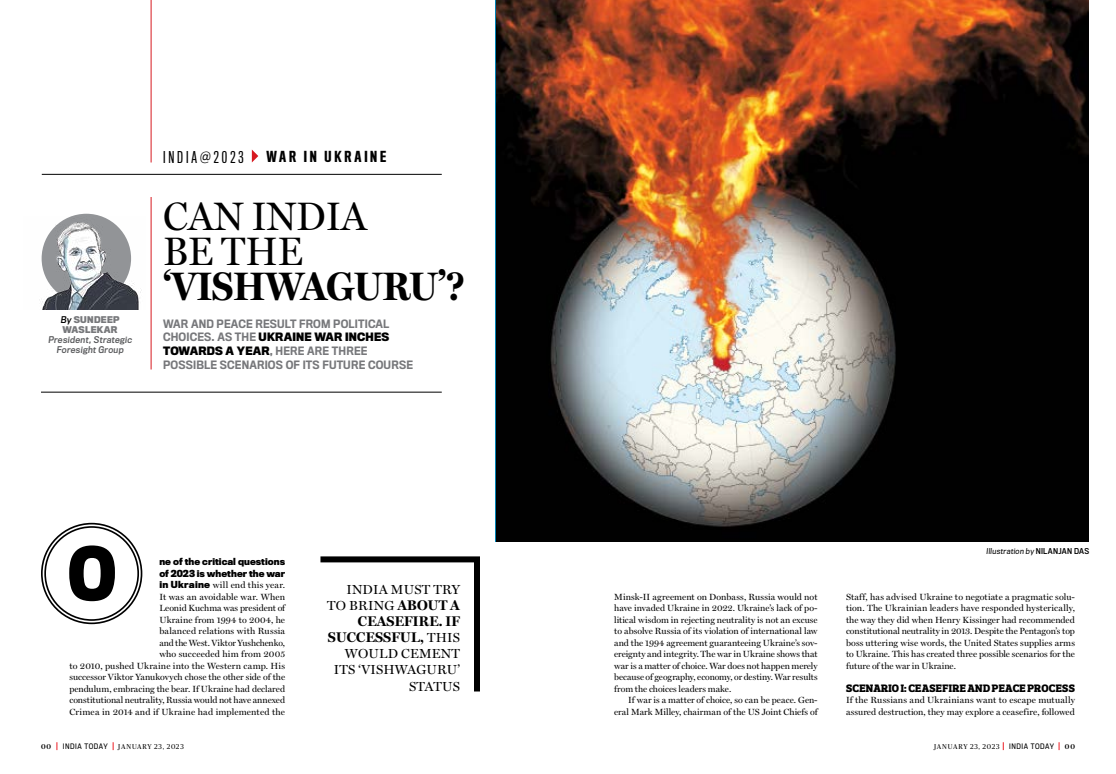
<style>
.page{position:relative;width:1116px;height:774px;background:#fff}
.page>*{position:absolute;margin:0;border:0;box-sizing:border-box;transform-origin:0 0}
.t1{font:700 68.3px "Titling Gothic FB Narrow";color:#000;scale:.9 1}
.t2{font:39.9px/35px "Miller Display";letter-spacing:-.005em;color:#000;scale:.95 1}
.t3{font:700 39.9px "Miller Display";letter-spacing:-.005em;color:#000;scale:.95 1}
.t4{font:15px "Titling Gothic FB Comp";letter-spacing:.185em;color:#000;scale:1.09 1}
.t5{font:700 14.1px/16.1px "Miller Display";letter-spacing:.015em;color:#000;text-align:right}
.t6{font:500 14px "Titling Gothic FB Comp";letter-spacing:.18em;color:#000;scale:1.09 1}
.t7{font:13.2px/16.1px "Miller Display";letter-spacing:.015em;color:#000;text-align:right}
.t8{font:900 11px "Prelo Slab";letter-spacing:.025em;color:#000}
.t9{font:500 10.7px/13.9px "Titling Gothic FB Narrow";letter-spacing:.015em;color:#77787b}
.t10{font:9px/11.5px "Miller Display";letter-spacing:.01em;color:#000;text-align:right}
.t11{font:700 9px/11.5px "Titling Gothic FB Narrow";letter-spacing:.005em;color:#000}
.t12{font:8.6px/10px "Titling Gothic FB Narrow Standard";color:#58595b;text-align:center}
.t13{font:700 8.6px/10px "Titling Gothic FB Narrow";letter-spacing:.035em;color:#77787b}
.t14{font:7.5px "Titling Gothic FB Narrow";color:#000}
.t15{font:7px "Publico Headline";letter-spacing:.11em;color:#000}
.t16{font:7px "Titling Gothic FB Narrow";letter-spacing:.08em;color:#000}
.t17{font:500 7px "Publico Headline";color:#000}
.s1{font-family:"Titling Gothic FB Narrow Standard";font-weight:400;color:#000}
.s2{font-weight:700;color:#000}
.s3{font-family:"Titling Gothic FB Narrow";font-weight:700}
.s4{font-weight:700;font-size:14.1px}
.s5{font-weight:400;font-size:13.2px}
.s6{font-family:"Titling Gothic FB Narrow Standard"}
</style>
<div class="page">
<div style="left:41px;top:523px;width:101px;height:101px;border:2px solid #000;border-radius:50%"></div>
<div style="left:44px;top:526px;width:95px;height:95px;border:2px solid #000;border-radius:50%"></div>
<img style="left:496px;top:0;width:593px;height:542px">
<hr style="left:151px;top:0;width:1px;height:162px;background:#d71920">
<hr style="left:151px;top:197px;width:1px;height:173px;background:#d71920">
<svg style="left:320px;top:556px;width:160px;height:136px"></svg>
<hr style="left:42px;top:174px;width:400px;height:1px;background:#000">
<hr style="left:41px;top:392px;width:401px;height:1px;background:#000">
<svg style="left:252px;top:150px;width:6px;height:13px"></svg>
<img style="left:39px;top:217px;width:103px;height:93px">
<h3 class="t4" style="left:163px;top:148px;width:75px">INDIA@2023</h3>
<h3 class="t6" style="left:267px;top:148px;width:111px">WAR IN UKRAINE</h3>
<p class="t13" style="left:60px;top:315px;width:61px"><span class="s1">By</span>SUNDEEP<br>WASLEKAR</p>
<p class="t12" style="left:48px;top:335px;width:87px">President, Strategic<br>Foresight Group</p>
<h2 class="t2" style="left:163px;top:198px;width:216px">CAN INDIA<br>BE THE</h2>
<h2 class="t3" style="left:163px;top:262px;width:319px">‘VISHWAGURU’?</h2>
<p class="t9" style="left:163px;top:317px;width:251px">WAR AND PEACE RESULT FROM POLITICAL CHOICES. AS THE <span class="s2">UKRAINE WAR INCHES TOWARDS A YEAR</span>, HERE ARE THREE POSSIBLE SCENARIOS OF ITS FUTURE COURSE</p>
<h1 class="t1" style="left:68px;top:535px;width:55px">O</h1>
<p class="t11" style="left:159px;top:556px;width:127px">ne of the critical questions of 2023 is whether the war</p>
<p class="t10" style="left:69px;top:579px;width:217px"><span class="s3">in Ukraine</span> will end this year.<br>It was an avoidable war. When<br>Leonid Kuchma was president of<br>Ukraine from 1994 to 2004, he<br>balanced relations with Russia<br>and the West. Viktor Yushchenko,<br>who succeeded him from 2005<br>to 2010, pushed Ukraine into the Western camp. His successor Viktor Yanukovych chose the other side of the pendulum, embracing the bear. If Ukraine had declared constitutional neutrality, Russia would not have annexed Crimea in 2014 and if Ukraine had implemented the</p>
<h3 class="t7" style="left:327px;top:581px;width:134px">INDIA MUST TRY<br>TO BRING <span class="s4">ABOUT A</span></h3>
<h3 class="t5" style="left:328px;top:613px;width:134px">CEASEFIRE. IF<br>SUCCESSFUL, <span class="s5">THIS</span></h3>
<h3 class="t7" style="left:334px;top:646px;width:128px">WOULD CEMENT<br>ITS ‘VISHWAGURU’<br>STATUS</h3>
<p class="t10" style="left:614px;top:591px;width:205px;text-align:justify">Minsk-II agreement on Donbass, Russia would not have invaded Ukraine in 2022. Ukraine’s lack of po&shy;litical wisdom in rejecting neutrality is not an excuse to absolve Russia of its violation of international law and the 1994 agreement guaranteeing Ukraine’s sov&shy;ereignty and integrity. The war in Ukraine shows that war is a matter of choice. War does not happen merely because of geography, economy, or destiny. War results from the choices leaders make.</p>
<p class="t10" style="left:614px;top:694px;width:205px">If war is a matter of choice, so can be peace. Gen&shy;eral Mark Milley, chairman of the US Joint Chiefs of</p>
<p class="t14" style="left:986px;top:546px;width:104px">Illustration by <span class="s6">NILANJAN DAS</span></p>
<p class="t10" style="left:846px;top:591px;width:231px;text-align:justify">Staff, has advised Ukraine to negotiate a pragmatic solu&shy;tion. The Ukrainian leaders have responded hysterically, the way they did when Henry Kissinger had recommended constitutional neutrality in 2013. Despite the Pentagon’s top boss uttering wise words, the United States supplies arms to Ukraine. This has created three possible scenarios for the future of the war in Ukraine.</p>
<p class="t8" style="left:846px;top:681px;width:230px">SCENARIO I: CEASEFIRE AND PEACE PROCESS</p>
<p class="t10" style="left:846px;top:694px;width:231px;text-align:left">If the Russians and Ukrainians want to escape mutually assured destruction, they may explore a ceasefire, followed</p>
<p class="t17" style="left:41px;top:742px;width:11px">00</p>
<p class="t16" style="left:63px;top:742px;width:46px">INDIA TODAY</p>
<p class="t15" style="left:118px;top:742px;width:67px">JANUARY 23, 2023</p>
<p class="t15" style="left:934px;top:742px;width:67px">JANUARY 23, 2023</p>
<p class="t16" style="left:1009px;top:742px;width:46px">INDIA TODAY</p>
<p class="t17" style="left:1065px;top:742px;width:11px">00</p>
</div>
